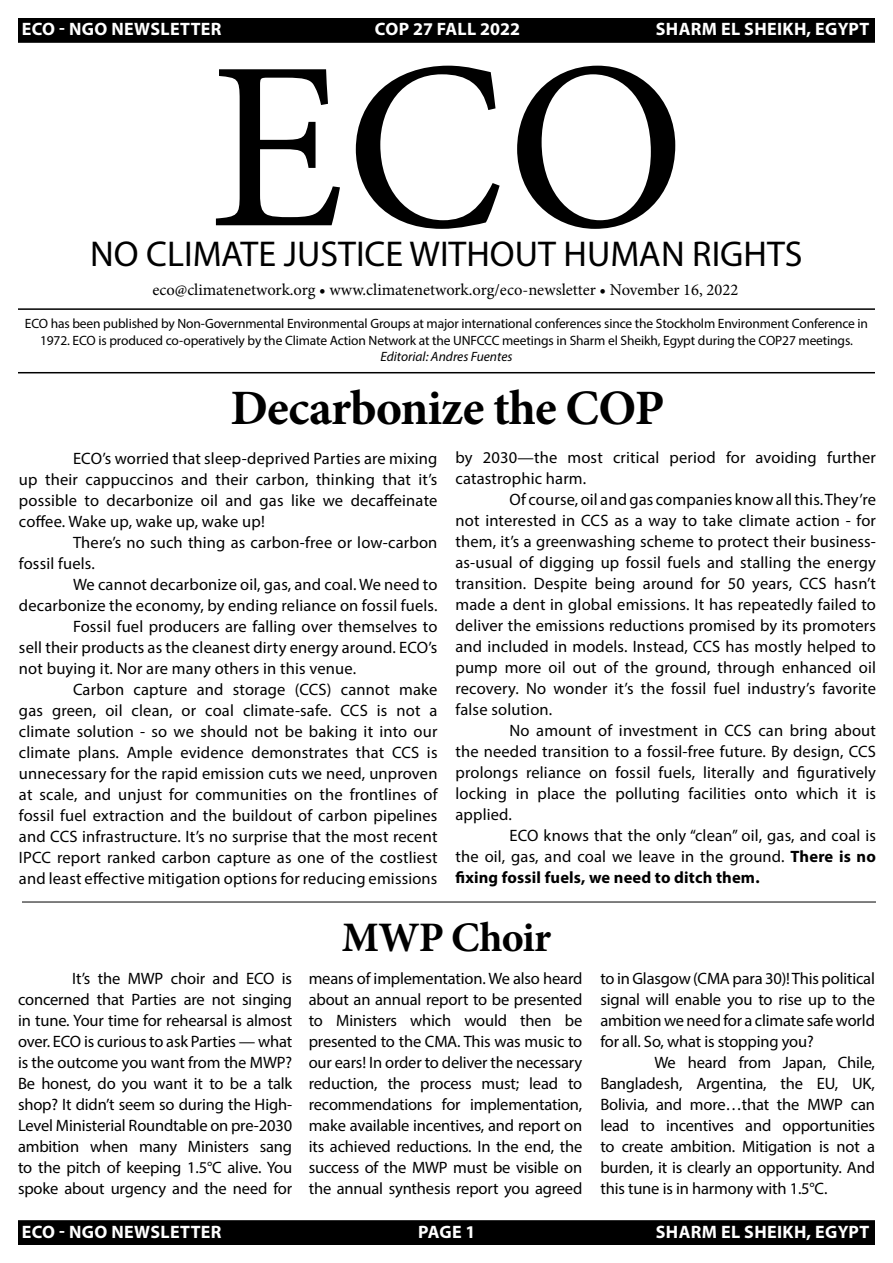
<style>
.page{position:relative;width:893px;height:1263px;background:#fff}
.page>*{position:absolute;margin:0;border:0;box-sizing:border-box;transform-origin:0 0}
.t1{font:240px "Minion Pro";color:#000}
.t2{font:700 49.5px "Minion Pro";letter-spacing:-.02em;color:#000}
.t3{font:700 42px "Minion Pro";letter-spacing:-.02em;color:#000}
.t4{font:36px "Myriad Pro";color:#000}
.t5{font:700 18px "Myriad Pro";letter-spacing:.02em;color:#fff}
.t6{font:700 18px "Myriad Pro";color:#fff}
.t7{font:16.5px/21px "Myriad Pro";letter-spacing:.01em;color:#000;text-align:justify}
.t8{font:16.5px "Minion Pro";color:#000}
.t9{font:13.5px/16.2px "Myriad Pro";letter-spacing:-.01em;color:#000;text-align:center}
.t10{font:italic 13.5px "Myriad Pro";color:#000}
.s1{font-weight:700}
</style>
<div class="page">
<div style="left:19px;top:19px;width:855px;height:23px;background:#000"></div>
<div style="left:18px;top:18px;width:857px;height:25px;border:2px solid #000"></div>
<hr style="left:18px;top:372px;width:857px;height:1px;background:#000">
<hr style="left:18px;top:308px;width:857px;height:2px;background:#000">
<div style="left:19px;top:1221px;width:855px;height:23px;background:#000"></div>
<div style="left:18px;top:1220px;width:857px;height:25px;border:2px solid #000"></div>
<hr style="left:22px;top:902px;width:854px;height:1px;background:#000">
<p class="t5" style="left:22px;top:17px;width:201px">ECO - NGO NEWSLETTER</p>
<p class="t6" style="left:375px;top:17px;width:147px">COP 27 FALL 2022</p>
<p class="t5" style="left:656px;top:17px;width:215px">SHARM EL SHEIKH, EGYPT</p>
<h1 class="t1" style="left:209px;top:-12px;width:478px">ECO</h1>
<h3 class="t4" style="left:90px;top:232px;width:714px">NO CLIMATE JUSTICE WITHOUT HUMAN RIGHTS</h3>
<p class="t8" style="left:152px;top:279px;width:587px">eco@climatenetwork.org <span class="s1">•</span> www.climatenetwork.org/eco-newsletter <span class="s1">•</span> November 16, 2022</p>
<p class="t9" style="left:25px;top:315px;width:845px">ECO has been published by Non-Governmental Environmental Groups at major international conferences since the Stockholm Environment Conference in<br>1972. ECO is produced co-operatively by the Climate Action Network at the UNFCCC meetings in Sharm el Sheikh, Egypt during the COP27 meetings.</p>
<p class="t10" style="left:380px;top:348px;width:134px">Editorial: Andres Fuentes</p>
<h2 class="t2" style="left:230px;top:374px;width:436px">Decarbonize the COP</h2>
<p class="t7" style="left:455px;top:446px;width:422px">by 2030—the most critical period for avoiding further catastrophic harm.</p>
<p class="t7" style="left:455px;top:488px;width:422px;text-indent:54px">Of course, oil and gas companies know all this. They’re not interested in CCS as a way to take climate action - for them, it’s a greenwashing scheme to protect their business&shy;as-usual of digging up fossil fuels and stalling the energy transition. Despite being around for 50 years, CCS hasn’t made a dent in global emissions. It has repeatedly failed to deliver the emissions reductions promised by its promoters and included in models. Instead, CCS has mostly helped to pump more oil out of the ground, through enhanced oil recovery. No wonder it’s the fossil fuel industry’s favorite false solution.</p>
<p class="t7" style="left:455px;top:719px;width:422px;text-indent:54px">No amount of investment in CCS can bring about the needed transition to a fossil-free future. By design, CCS prolongs reliance on fossil fuels, literally and figuratively locking in place the polluting facilities onto which it is applied.</p>
<p class="t7" style="left:455px;top:824px;width:422px;text-indent:54px">ECO knows that the only “clean” oil, gas, and coal is the oil, gas, and coal we leave in the ground. <span class="s1">There is no fixing fossil fuels, we need to ditch them.</span></p>
<p class="t7" style="left:19px;top:447px;width:420px;text-indent:54px">ECO’s worried that sleep-deprived Parties are mixing up their cappuccinos and their carbon, thinking that it’s possible to decarbonize oil and gas like we decaffeinate coffee. Wake up, wake up, wake up!</p>
<p class="t7" style="left:19px;top:531px;width:420px;text-indent:54px">There’s no such thing as carbon-free or low-carbon fossil fuels.</p>
<p class="t7" style="left:73px;top:573px;width:366px">We cannot decarbonize oil, gas, and coal. We need to</p>
<p class="t7" style="left:19px;top:594px;width:420px">decarbonize the economy, by ending reliance on fossil fuels.</p>
<p class="t7" style="left:73px;top:615px;width:366px">Fossil fuel producers are falling over themselves to</p>
<p class="t7" style="left:19px;top:636px;width:420px">sell their products as the cleanest dirty energy around. ECO’s</p>
<p class="t7" style="left:19px;top:657px;width:339px">not buying it. Nor are many others in this venue.</p>
<p class="t7" style="left:73px;top:678px;width:366px">Carbon capture and storage (CCS) cannot make</p>
<p class="t7" style="left:19px;top:699px;width:420px">gas green, oil clean, or coal climate-safe. CCS is not a</p>
<p class="t7" style="left:19px;top:720px;width:420px">climate solution - so we should not be baking it into our</p>
<p class="t7" style="left:19px;top:741px;width:420px">climate plans. Ample evidence demonstrates that CCS is</p>
<p class="t7" style="left:19px;top:762px;width:420px">unnecessary for the rapid emission cuts we need, unproven</p>
<p class="t7" style="left:19px;top:783px;width:420px">at scale, and unjust for communities on the frontlines of</p>
<p class="t7" style="left:19px;top:804px;width:420px">fossil fuel extraction and the buildout of carbon pipelines</p>
<p class="t7" style="left:19px;top:825px;width:420px">and CCS infrastructure. It’s no surprise that the most recent</p>
<p class="t7" style="left:19px;top:846px;width:420px">IPCC report ranked carbon capture as one of the costliest</p>
<p class="t7" style="left:19px;top:867px;width:420px">and least effective mitigation options for reducing emissions</p>
<p class="t7" style="left:18px;top:967px;width:276px;text-indent:54px">It’s the MWP choir and ECO is concerned that Parties are not singing in tune. Your time for rehearsal is almost over. ECO is curious to ask Parties — what is the outcome you want from the MWP?<br>Be honest, do you want it to be a talk shop? It didn’t seem so during the High-Level Ministerial Roundtable on pre-2030 ambition when many Ministers sang to the pitch of keeping 1.5°C alive. You spoke about urgency and the need for</p>
<h3 class="t3" style="left:342px;top:908px;width:210px">MWP Choir</h3>
<p class="t7" style="left:309px;top:967px;width:275px">means of implementation. We also heard about an annual report to be presented to Ministers which would then be presented to the CMA. This was music to our ears! In order to deliver the necessary reduction, the process must; lead to recommendations for implementation, make available incentives, and report on its achieved reductions. In the end, the success of the MWP must be visible on the annual synthesis report you agreed</p>
<p class="t7" style="left:600px;top:967px;width:276px">to in Glasgow (CMA para 30)! This political signal will enable you to rise up to the ambition we need for a climate safe world for all. So, what is stopping you?</p>
<p class="t7" style="left:600px;top:1051px;width:276px;text-indent:54px">We heard from Japan, Chile, Bangladesh, Argentina, the EU, UK, Bolivia, and more…that the MWP can lead to incentives and opportunities to create ambition. Mitigation is not a burden, it is clearly an opportunity. And this tune is in harmony with 1.5°C.</p>
<p class="t5" style="left:22px;top:1220px;width:201px">ECO - NGO NEWSLETTER</p>
<p class="t5" style="left:418px;top:1220px;width:59px">PAGE 1</p>
<p class="t5" style="left:656px;top:1220px;width:215px">SHARM EL SHEIKH, EGYPT</p>
</div>
